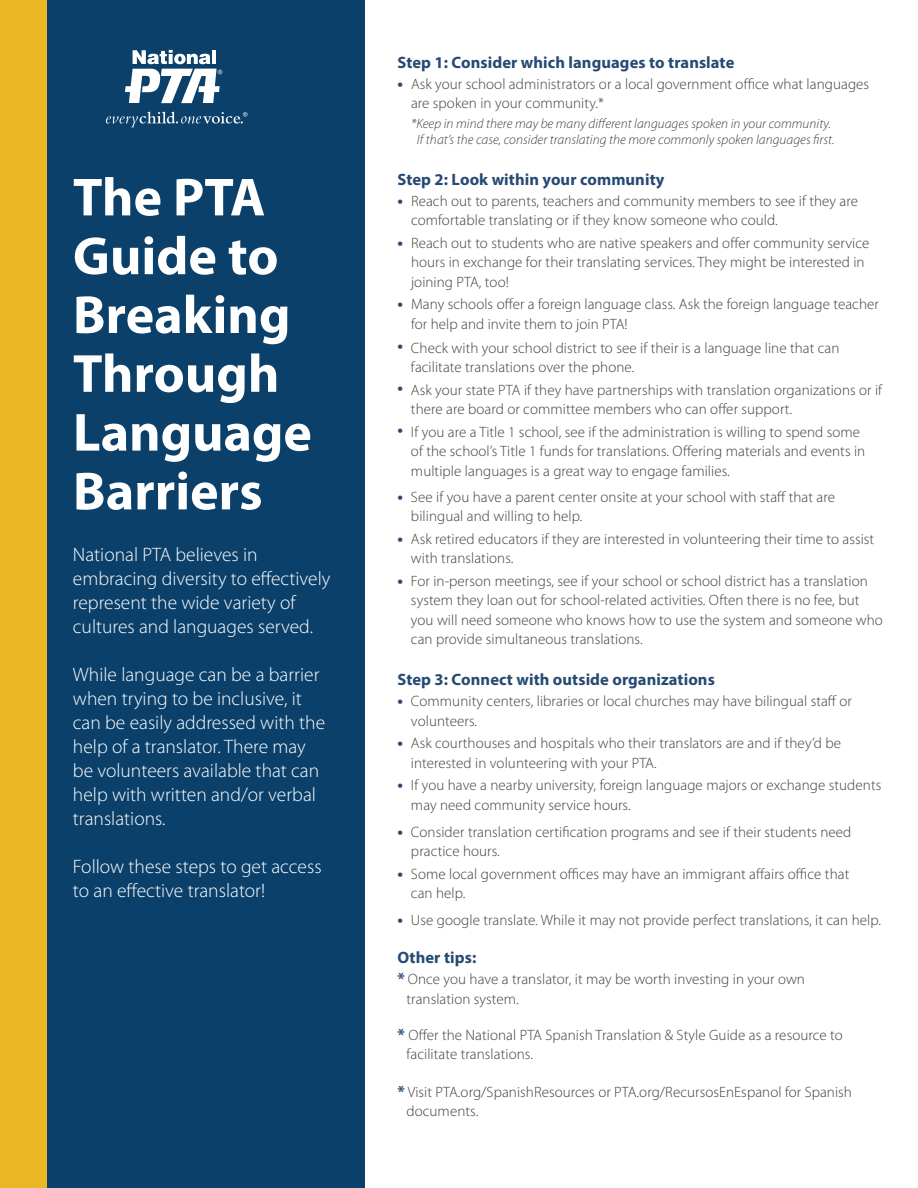
<style>
.page{position:relative;width:918px;height:1188px;background:#fff}
.page>*{position:absolute;margin:0;border:0;box-sizing:border-box;transform-origin:0 0}
.t1{font:700 54px/58.8px "Myriad Pro";color:#fff}
.t2{font:300 19.5px/24px "Myriad Pro";color:#fff}
.t3{font:700 16.5px "Myriad Pro";letter-spacing:.005em;color:#264a73}
.t4{font:300 15px/19.5px "Myriad Pro";letter-spacing:.005em;color:#3e3e3f}
.t5{font:italic 300 13.5px "Myriad Pro";letter-spacing:.005em;color:#3e3e3f}
.s1{font-weight:700;font-size:16.5px;color:#264a73}
</style>
<div class="page">
<div style="left:46px;top:0;width:318px;height:1188px;background:#0b406a"></div>
<div style="left:0;top:0;width:46px;height:1188px;background:#e9b822"></div>
<svg style="left:106px;top:112px;width:142px;height:15px"></svg>
<svg style="left:125px;top:50px;width:97px;height:53px"></svg>
<hr style="left:212px;top:50px;width:4px;height:14px;background:#fff">
<p class="t1" style="left:73px;top:166px;width:219px">The PTA<br>Guide to<br>Breaking</p>
<p class="t1" style="left:73px;top:342px;width:240px">Through<br>Language<br>Barriers</p>
<p class="t2" style="left:73px;top:542px;width:259px">National PTA believes in embracing diversity to effectively represent the wide variety of cultures and languages served.</p>
<p class="t2" style="left:73px;top:662px;width:254px">While language can be a barrier when trying to be inclusive, it can be easily addressed with the help of a translator. There may be volunteers available that can help with written and/or verbal translations.</p>
<p class="t2" style="left:73px;top:854px;width:250px">Follow these steps to get access to an effective translator!</p>
<p class="t3" style="left:398px;top:52px;width:338px">Step 1: Consider which languages to translate</p>
<p class="t4" style="left:411px;top:74px;width:460px;text-indent:-14px"><span class="s1">•</span> Ask your school administrators or a local government office what languages are spoken in your community.*</p>
<p class="t5" style="left:411px;top:115px;width:422px">*Keep in mind there may be many different languages spoken in your community.</p>
<p class="t5" style="left:417px;top:131px;width:419px">If that’s the case, consider translating the more commonly spoken languages first.</p>
<p class="t3" style="left:398px;top:169px;width:269px">Step 2: Look within your community</p>
<p class="t4" style="left:411px;top:191px;width:449px;text-indent:-14px"><span class="s1">•</span> Reach out to parents, teachers and community members to see if they are comfortable translating or if they know someone who could.</p>
<p class="t4" style="left:411px;top:233px;width:460px;text-indent:-14px"><span class="s1">•</span> Reach out to students who are native speakers and offer community service hours in exchange for their translating services. They might be interested in joining PTA, too!</p>
<p class="t4" style="left:411px;top:294px;width:469px;text-indent:-14px"><span class="s1">•</span> Many schools offer a foreign language class. Ask the foreign language teacher for help and invite them to join PTA!</p>
<p class="t4" style="left:411px;top:338px;width:430px;text-indent:-14px"><span class="s1">•</span> Check with your school district to see if their is a language line that can facilitate translations over the phone.</p>
<p class="t4" style="left:411px;top:380px;width:473px;text-indent:-14px"><span class="s1">•</span> Ask your state PTA if they have partnerships with translation organizations or if there are board or committee members who can offer support.</p>
<p class="t4" style="left:411px;top:422px;width:456px;text-indent:-14px"><span class="s1">•</span> If you are a Title 1 school, see if the administration is willing to spend some of the school’s Title 1 funds for translations. Offering materials and events in multiple languages is a great way to engage families.</p>
<p class="t4" style="left:411px;top:487px;width:426px;text-indent:-14px"><span class="s1">•</span> See if you have a parent center onsite at your school with staff that are bilingual and willing to help.</p>
<p class="t4" style="left:411px;top:529px;width:465px;text-indent:-14px"><span class="s1">•</span> Ask retired educators if they are interested in volunteering their time to assist with translations.</p>
<p class="t4" style="left:411px;top:571px;width:473px;text-indent:-14px"><span class="s1">•</span> For in-person meetings, see if your school or school district has a translation system they loan out for school-related activities. Often there is no fee, but you will need someone who knows how to use the system and someone who can provide simultaneous translations.</p>
<p class="t3" style="left:397px;top:669px;width:319px">Step 3: Connect with outside organizations</p>
<p class="t4" style="left:411px;top:691px;width:443px;text-indent:-14px"><span class="s1">•</span> Community centers, libraries or local churches may have bilingual staff or volunteers.</p>
<p class="t4" style="left:411px;top:733px;width:432px;text-indent:-14px"><span class="s1">•</span> Ask courthouses and hospitals who their translators are and if they’d be interested in volunteering with your PTA.</p>
<p class="t4" style="left:411px;top:775px;width:472px;text-indent:-14px"><span class="s1">•</span> If you have a nearby university, foreign language majors or exchange students may need community service hours.</p>
<p class="t4" style="left:411px;top:822px;width:442px;text-indent:-14px"><span class="s1">•</span> Consider translation certification programs and see if their students need practice hours.</p>
<p class="t4" style="left:397px;top:864px;width:453px"><span class="s1">•</span> Some local government offices may have an immigrant affairs office that</p>
<p class="t4" style="left:411px;top:883px;width:56px">can help.</p>
<p class="t4" style="left:397px;top:910px;width:485px"><span class="s1">•</span> Use google translate. While it may not provide perfect translations, it can help.</p>
<p class="t3" style="left:397px;top:947px;width:80px">Other tips:</p>
<p class="t4" style="left:397px;top:969px;width:409px"><span class="s1">*</span> Once you have a translator, it may be worth investing in your own</p>
<p class="t4" style="left:406px;top:989px;width:114px">translation system.</p>
<p class="t4" style="left:397px;top:1025px;width:447px"><span class="s1">*</span> Offer the National PTA Spanish Translation &amp; Style Guide as a resource to</p>
<p class="t4" style="left:406px;top:1044px;width:128px">facilitate translations.</p>
<p class="t4" style="left:407px;top:1082px;width:447px;text-indent:-9px"><span class="s1">*</span> Visit PTA.org/SpanishResources or PTA.org/RecursosEnEspanol for Spanish documents.</p>
</div>
